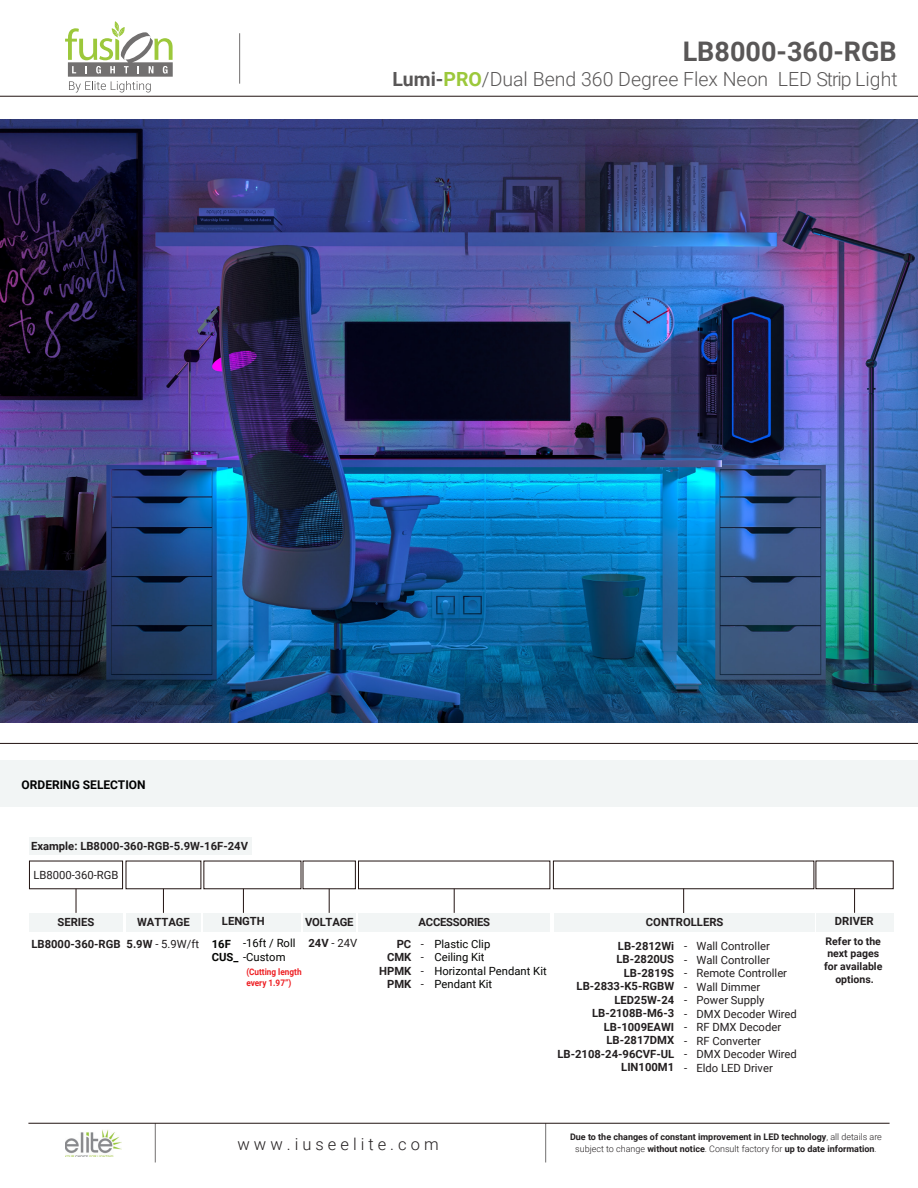
<style>
.page{position:relative;width:918px;height:1188px;background:#fff}
.page>*{position:absolute;margin:0;border:0;box-sizing:border-box;transform-origin:0 0}
.t1{font:700 27px "Roboto";color:#595757}
.t2{font:300 19.5px "Roboto";color:#595757}
.t3{font:300 16.5px "Roboto";color:#231f20}
.t4{font:700 12px "Roboto";color:#000}
.t5{font:700 11.25px/13.5px "Roboto";color:#231f20;text-align:right}
.t6{font:11.25px/13.5px "Roboto";color:#231f20;text-align:justify}
.t7{font:11.25px/13.5px "Roboto";color:#040503}
.t8{font:700 11.25px "Roboto";letter-spacing:-.02em;color:#231f20}
.t9{font:700 11.25px/12.9px "Roboto";color:#040503}
.t10{font:700 10.5px/12.6px "Roboto";color:#231f20;text-align:center}
.t11{font:700 9px/12px "Roboto";color:#231f20;text-align:center}
.t12{font:700 9px/10.8px "Roboto";color:#ee1f23;scale:.91 1}
.s1{font-weight:700}
.s2{font-weight:700;color:#9cc83b}
.s3{font-weight:400}
.s4{font-weight:300}
</style>
<div class="page">
<hr style="left:0;top:96px;width:918px;height:1px;background:#211311">
<hr style="left:239px;top:33px;width:1px;height:51px;background:#727070">
<hr style="left:155px;top:1123px;width:1px;height:39px;background:#727070">
<hr style="left:545px;top:1123px;width:1px;height:39px;background:#727070">
<hr style="left:28px;top:1123px;width:862px;height:1px;background:#211311">
<img style="left:65px;top:1129px;width:57px;height:28px">
<svg style="left:65px;top:21px;width:108px;height:72px"></svg>
<hr style="left:0;top:743px;width:918px;height:1px;background:#211311">
<div style="left:0;top:761px;width:918px;height:46px;background:#f2f5f5"></div>
<img style="left:0;top:119px;width:918px;height:604px">
<div style="left:29px;top:838px;width:223px;height:17px;background:#f2f5f5"></div>
<div style="left:29px;top:913px;width:94px;height:19px;background:#f2f5f5"></div>
<svg style="left:76px;top:889px;width:1px;height:24px"></svg>
<svg style="left:163px;top:889px;width:1px;height:24px"></svg>
<svg style="left:329px;top:889px;width:1px;height:24px"></svg>
<svg style="left:454px;top:889px;width:1px;height:24px"></svg>
<div style="left:126px;top:913px;width:75px;height:19px;background:#f2f5f5"></div>
<div style="left:303px;top:913px;width:52px;height:19px;background:#f2f5f5"></div>
<svg style="left:243px;top:889px;width:1px;height:24px"></svg>
<div style="left:204px;top:913px;width:97px;height:19px;background:#f2f5f5"></div>
<div style="left:358px;top:913px;width:192px;height:19px;background:#f2f5f5"></div>
<svg style="left:683px;top:889px;width:1px;height:24px"></svg>
<div style="left:553px;top:861px;width:261px;height:28px;border:1px solid #211311"></div>
<div style="left:554px;top:913px;width:260px;height:19px;background:#f2f5f5"></div>
<svg style="left:854px;top:889px;width:1px;height:24px"></svg>
<div style="left:816px;top:861px;width:77px;height:28px;border:1px solid #211311"></div>
<div style="left:816px;top:913px;width:77px;height:19px;background:#f2f5f5"></div>
<h1 class="t1" style="left:683px;top:33px;width:216px">LB8000-360-RGB</h1>
<h2 class="t2" style="left:392px;top:66px;width:507px"><span class="s1">Lumi-</span><span class="s2">PRO</span>/Dual Bend 360 Degree Flex Neon LED Strip Light</h2>
<p class="t4" style="left:22px;top:777px;width:126px">ORDERING SELECTION</p>
<p class="t5" style="left:31px;top:839px;width:218px">Example: LB8000-360-RGB-5.9W-16F-24V</p>
<p class="t6" style="left:33px;top:868px;width:87px">LB8000-360-RGB</p>
<p class="t5" style="left:58px;top:914px;width:38px">SERIES</p>
<p class="t5" style="left:127px;top:910px;width:74px;line-height:22.2px;text-align:center">WATTAGE<br>5.9W <span class="s3">- 5.9W/ft</span></p>
<p class="t5" style="left:31px;top:937px;width:91px">LB8000-360-RGB</p>
<p class="t5" style="left:222px;top:914px;width:44px">LENGTH</p>
<p class="t8" style="left:305px;top:914px;width:50px">VOLTAGE</p>
<p class="t8" style="left:419px;top:914px;width:73px">ACCESSORIES</p>
<p class="t6" style="left:421px;top:937px;width:5px">- - - -</p>
<p class="t5" style="left:558px;top:938px;width:118px">LB-2812Wi<br>LB-2820US<br>LB-2819S<br>LB-2833-K5-RGBW<br>LED25W-24<br>LB-2108B-M6-3<br>LB-1009EAWI<br>LB-2817DMX<br>LB-2108-24-96CVF-UL<br>LIN100M1</p>
<p class="t6" style="left:696px;top:939px;width:102px;text-align:left">Wall Controller<br>Wall Controller<br>Remote Controller<br>Wall Dimmer<br>Power Supply<br>DMX Decoder Wired<br>RF DMX Decoder<br>RF Converter<br>DMX Decoder Wired<br>Eldo LED Driver</p>
<p class="t5" style="left:646px;top:915px;width:79px">CONTROLLERS</p>
<p class="t7" style="left:243px;top:936px;width:54px">-16ft / Roll</p>
<p class="t7" style="left:434px;top:937px;width:114px">Plastic Clip<br>Ceiling Kit<br>Horizontal Pendant Kit<br>Pendant Kit</p>
<p class="t6" style="left:308px;top:936px;width:50px"><span class="s1">24V</span> - 24V</p>
<p class="t5" style="left:379px;top:937px;width:34px">PC<br>CMK<br>HPMK<br>PMK</p>
<p class="t9" style="left:212px;top:937px;width:75px">16F<br>CUS_ <span class="s3">-Custom</span></p>
<p class="t6" style="left:684px;top:939px;width:5px">- - - - - - - - - -</p>
<p class="t12" style="left:246px;top:966px;width:62px">(Cutting length every 1.97”)</p>
<p class="t5" style="left:835px;top:914px;width:40px">DRIVER</p>
<p class="t10" style="left:824px;top:934px;width:60px">Refer to the next pages for available options.</p>
<h3 class="t3" style="left:238px;top:1132px;width:203px">w w w . i u s e e l i t e . c o m</h3>
<p class="t11" style="left:570px;top:1131px;width:313px">Due to the changes of constant improvement in LED technology<span class="s4">, all details are subject to change</span> without notice<span class="s4">. Consult factory for</span> up to date information<span class="s4">.</span></p>
</div>
